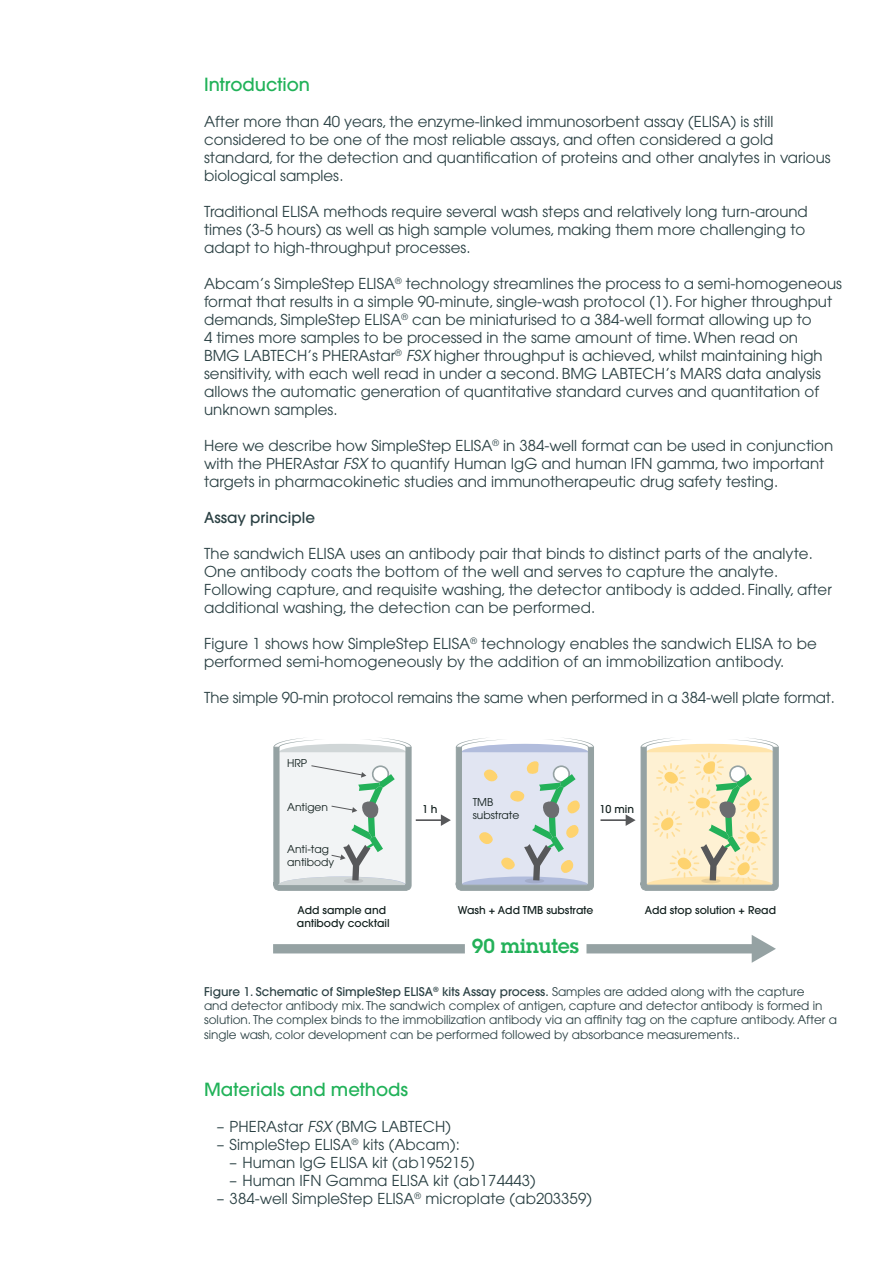
<style>
.page{position:relative;width:893px;height:1263px;background:#fff}
.page>*{position:absolute;margin:0;border:0;box-sizing:border-box;transform-origin:0 0}
.t1{font:600 19.8px "Lubalin Graph Std";color:#23b159}
.Heading02{font:500 18px "Avant Garde";color:#21b259}
.t2{font:15px/18px "Avant Garde";color:#2b4144}
.Heading04{font:500 15px "Avant Garde";color:#2b4144}
.Heading04-2{font:12px/14.4px "Avant Garde";color:#2b4144}
.t3{font:500 10.8px/12.9px "Avant Garde";color:#101e1c}
.t4{font:10.8px/12.9px "Avant Garde";color:#101e1c}
.s1{font-style:italic}
.s2{font-weight:500}
</style>
<div class="page">
<hr style="left:416px;top:819px;width:27px;height:2px;background:#57585a">
<svg style="left:441px;top:737px;width:153px;height:154px;background:#d2d8dc"></svg>
<hr style="left:600px;top:819px;width:27px;height:2px;background:#57585a">
<svg style="left:273px;top:738px;width:139px;height:153px"></svg>
<div style="left:273px;top:944px;width:192px;height:9px;background:#95a2a3"></div>
<div style="left:586px;top:944px;width:170px;height:9px;background:#95a2a3"></div>
<svg style="left:752px;top:935px;width:24px;height:28px"></svg>
<svg style="left:626px;top:738px;width:153px;height:153px;background:#e7e1c4"></svg>
<p class="Heading02" style="left:204px;top:73px;width:107px">Introduction</p>
<p class="t2" style="left:204px;top:112px;width:628px">After more than 40 years, the enzyme-linked immunosorbent assay (ELISA) is still considered to be one of the most reliable assays, and often considered a gold standard, for the detection and quantification of proteins and other analytes in various biological samples.</p>
<p class="t2" style="left:204px;top:202px;width:605px">Traditional ELISA methods require several wash steps and relatively long turn-around times (3-5 hours) as well as high sample volumes, making them more challenging to adapt to high-throughput processes.</p>
<p class="t2" style="left:204px;top:274px;width:639px">Abcam’s SimpleStep ELISA<sup>®</sup> technology streamlines the process to a semi-homogeneous format that results in a simple 90-minute, single-wash protocol (1). For higher throughput demands, SimpleStep ELISA<sup>®</sup> can be miniaturised to a 384-well format allowing up to<br>4 times more samples to be processed in the same amount of time. When read on<br>BMG LABTECH’s PHERAstar<sup>®</sup> <span class="s1">FSX</span> higher throughput is achieved, whilst maintaining high sensitivity, with each well read in under a second. BMG LABTECH’s MARS data analysis allows the automatic generation of quantitative standard curves and quantitation of unknown samples.</p>
<p class="t2" style="left:204px;top:436px;width:631px">Here we describe how SimpleStep ELISA<sup>®</sup> in 384-well format can be used in conjunction with the PHERAstar <span class="s1">FSX</span> to quantify Human IgG and human IFN gamma, two important targets in pharmacokinetic studies and immunotherapeutic drug safety testing.</p>
<p class="Heading04" style="left:204px;top:508px;width:112px">Assay principle</p>
<p class="t2" style="left:204px;top:544px;width:629px">The sandwich ELISA uses an antibody pair that binds to distinct parts of the analyte.<br>One antibody coats the bottom of the well and serves to capture the analyte.<br>Following capture, and requisite washing, the detector antibody is added. Finally, after additional washing, the detection can be performed.</p>
<p class="t2" style="left:204px;top:634px;width:614px">Figure 1 shows how SimpleStep ELISA<sup>®</sup> technology enables the sandwich ELISA to be performed semi-homogeneously by the addition of an immobilization antibody.</p>
<p class="t2" style="left:204px;top:688px;width:632px">The simple 90-min protocol remains the same when performed in a 384-well plate format.</p>
<p class="t4" style="left:287px;top:757px;width:22px">HRP</p>
<p class="t4" style="left:287px;top:800px;width:42px">Antigen</p>
<p class="t4" style="left:473px;top:796px;width:48px">TMB substrate</p>
<p class="t3" style="left:422px;top:803px;width:17px">1 h</p>
<p class="t4" style="left:287px;top:842px;width:49px">Anti-tag antibody</p>
<p class="t3" style="left:600px;top:803px;width:36px">10 min</p>
<p class="t3" style="left:297px;top:903px;width:94px">Add sample and antibody cocktail</p>
<p class="t3" style="left:458px;top:903px;width:137px">Wash + Add TMB substrate</p>
<p class="t3" style="left:645px;top:903px;width:133px">Add stop solution + Read</p>
<p class="t1" style="left:472px;top:933px;width:108px">90 minutes</p>
<p class="Heading04-2" style="left:204px;top:984px;width:634px"><span class="s2">Figure 1. Schematic of SimpleStep ELISA</span><sup>®</sup> <span class="s2">kits Assay process.</span> Samples are added along with the capture<br>and detector antibody mix. The sandwich complex of antigen, capture and detector antibody is formed in solution. The complex binds to the immobilization antibody via an affinity tag on the capture antibody. After a single wash, color development can be performed followed by absorbance measurements.<span class="s2">.</span></p>
<p class="Heading02" style="left:204px;top:1079px;width:206px">Materials and methods</p>
<p class="t2" style="left:217px;top:1118px;width:236px">– PHERAstar <span class="s1">FSX</span> (BMG LABTECH)</p>
<p class="t2" style="left:217px;top:1136px;width:244px">– SimpleStep ELISA<sup>®</sup> kits (Abcam):</p>
<p class="t2" style="left:230px;top:1154px;width:246px">– Human IgG ELISA kit (ab195215)</p>
<p class="t2" style="left:230px;top:1172px;width:308px">– Human IFN Gamma ELISA kit (ab174443)</p>
<p class="t2" style="left:217px;top:1190px;width:377px">– 384-well SimpleStep ELISA<sup>®</sup> microplate (ab203359)</p>
</div>
